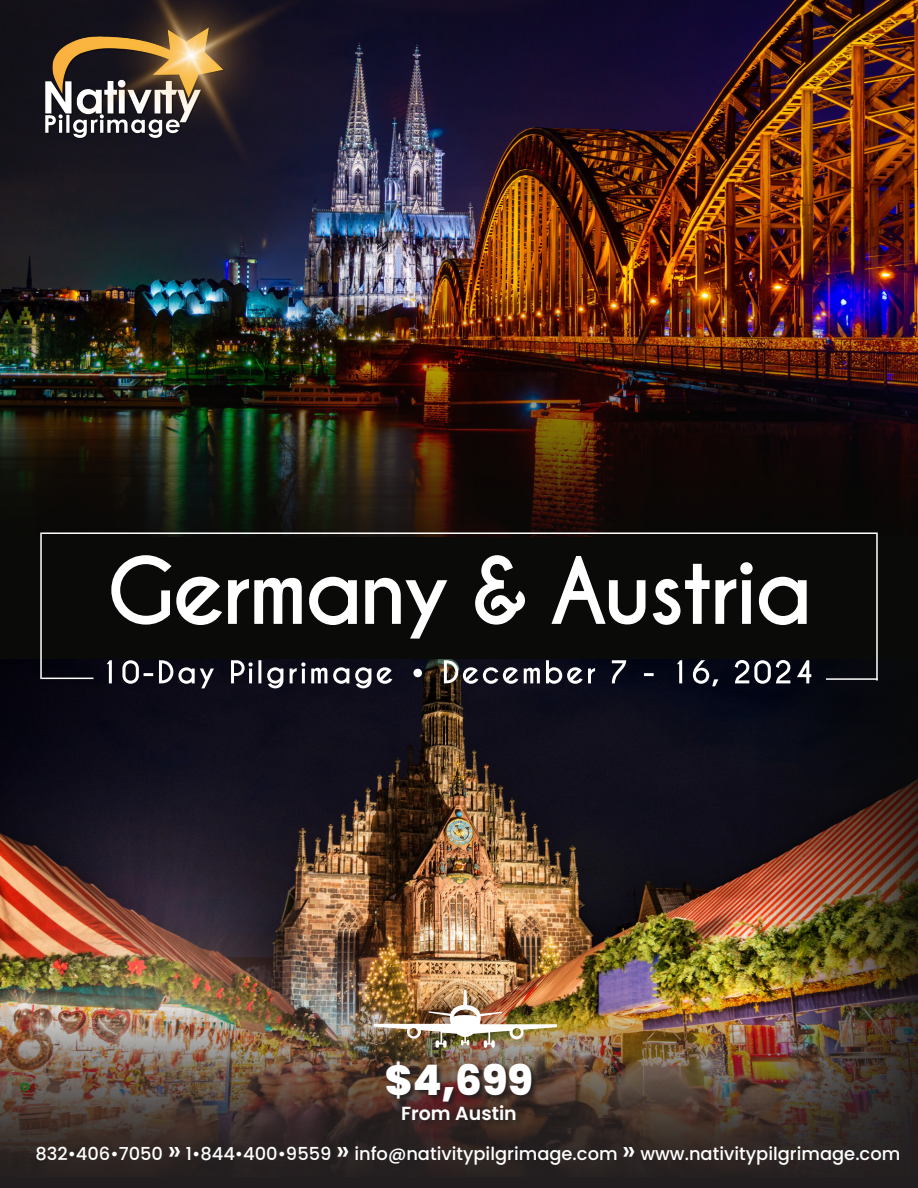
<style>
.page{position:relative;width:918px;height:1188px;background:#0a0a08}
.page>*{position:absolute;margin:0;border:0;box-sizing:border-box;transform-origin:0 0}
.t1{font:800 42px "Poppins";color:#fff}
.t2{font:600 18.9px "Poppins";color:#fff}
.t3{font:500 17.85px "Poppins";color:#fff}
.s1{font-size:27.6px}
</style>
<div class="page">
<img style="left:0;top:0;width:918px;height:537px">
<img style="left:0;top:659px;width:918px;height:339px">
<img style="left:0;top:998px;width:918px;height:190px">
<svg style="left:111px;top:555px;width:696px;height:84px"></svg>
<svg style="left:107px;top:660px;width:704px;height:28px"></svg>
<hr style="left:42px;top:678px;width:52px;height:1px;background:#fff">
<hr style="left:826px;top:678px;width:52px;height:2px;background:#fff">
<hr style="left:40px;top:532px;width:2px;height:147px;background:#fff">
<hr style="left:876px;top:534px;width:2px;height:147px;background:#fff">
<hr style="left:42px;top:532px;width:836px;height:2px;background:#fff">
<img style="left:28px;top:16px;width:23px;height:132px">
<img style="left:51px;top:0;width:341px;height:275px">
<svg style="left:385px;top:1060px;width:154px;height:68px;background:#442f29"></svg>
<img style="left:374px;top:990px;width:183px;height:58px">
<p class="t1" style="left:385px;top:1056px;width:150px">$4,699</p>
<p class="t2" style="left:401px;top:1103px;width:117px">From Austin</p>
<p class="t3" style="left:35px;top:1143px;width:867px">832•406•7050 <span class="s1">»</span> 1•844•400•9559 <span class="s1">»</span> info@nativitypilgrimage.com <span class="s1">»</span> www.nativitypilgrimage.com</p>
</div>
